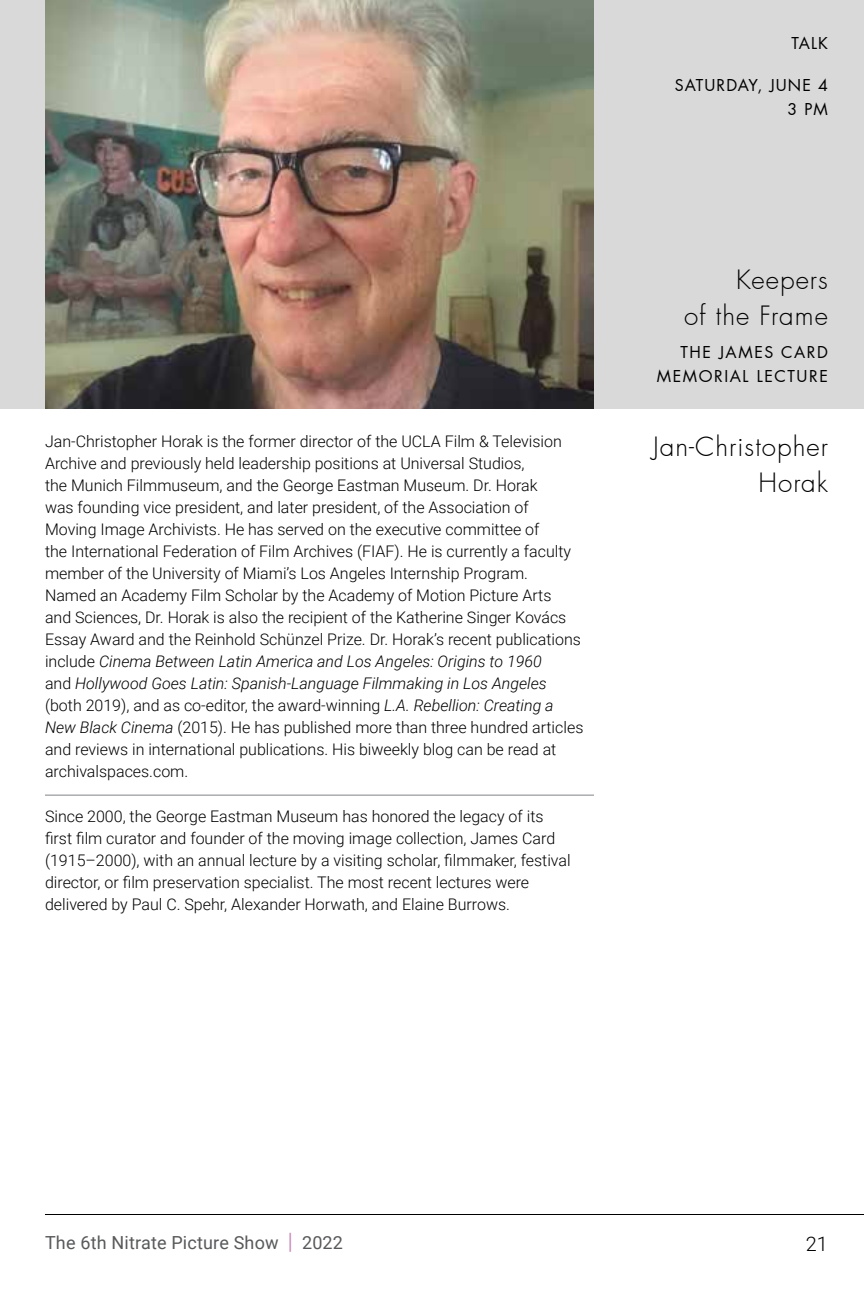
<style>
.page{position:relative;width:864px;height:1296px;background:#fff}
.page>*{position:absolute;margin:0;border:0;box-sizing:border-box;transform-origin:0 0}
.t1{font:300 26px/36px "Futura LT Pro";letter-spacing:.04em;color:#000;text-align:right}
.t2{font:300 20px "Roboto";color:#000}
.t3{font:18px "Roboto";letter-spacing:.01em;color:#58595b}
.t4{font:300 16px/22px "Roboto";color:#000}
.t5{font:16px/24px "Futura LT Pro";letter-spacing:.1em;color:#000;text-align:right}
.t6{font:16px/24px "Futura LT Pro";letter-spacing:.07em;color:#000;text-align:right}
.s1{font-style:italic}
.s2{font-size:22.4px;color:#c684b7}
</style>
<div class="page">
<div style="left:0;top:0;width:864px;height:409px;background:#d9d9d9"></div>
<hr style="left:45px;top:1214px;width:819px;height:1px;background:#000">
<img style="left:45px;top:0;width:549px;height:409px">
<hr style="left:45px;top:795px;width:549px;height:1px;background:#808285">
<p class="t5" style="left:791px;top:31px;width:38px">TALK</p>
<p class="t6" style="left:675px;top:73px;width:155px">SATURDAY, JUNE 4<br>3 PM</p>
<p class="t4" style="left:45px;top:430px;width:540px">Jan-Christopher Horak is the former director of the UCLA Film &amp; Television Archive and previously held leadership positions at Universal Studios,<br>the Munich Filmmuseum, and the George Eastman Museum. Dr. Horak<br>was founding vice president, and later president, of the Association of Moving Image Archivists. He has served on the executive committee of<br>the International Federation of Film Archives (FIAF). He is currently a faculty member of the University of Miami’s Los Angeles Internship Program.<br>Named an Academy Film Scholar by the Academy of Motion Picture Arts<br>and Sciences, Dr. Horak is also the recipient of the Katherine Singer Kovács Essay Award and the Reinhold Schünzel Prize. Dr. Horak’s recent publications include <span class="s1">Cinema Between Latin America and Los Angeles: Origins to 1960<br></span>and <span class="s1">Hollywood Goes Latin: Spanish‑Language Filmmaking in Los Angeles </span>(both 2019), and as co‑editor, the award-winning <span class="s1">L.A. Rebellion: Creating a New Black Cinema</span> (2015). He has published more than three hundred articles and reviews in international publications. His biweekly blog can be read at archivalspaces.com.</p>
<p class="t4" style="left:45px;top:805px;width:527px">Since 2000, the George Eastman Museum has honored the legacy of its first film curator and founder of the moving image collection, James Card (1915–2000), with an annual lecture by a visiting scholar, filmmaker, festival director, or film preservation specialist. The most recent lectures were delivered by Paul C. Spehr, Alexander Horwath, and Elaine Burrows.</p>
<h1 class="t1" style="left:684px;top:261px;width:145px">Keepers<br>of the Frame</h1>
<p class="t5" style="left:657px;top:340px;width:173px">THE JAMES CARD<br>MEMORIAL LECTURE</p>
<h1 class="t1" style="left:653px;top:429px;width:176px">Jan-Christopher<br>Horak</h1>
<p class="t3" style="left:45px;top:1230px;width:300px">The 6th Nitrate Picture Show <span class="s2">|</span> 2022</p>
<p class="t2" style="left:806px;top:1230px;width:24px">21</p>
</div>
